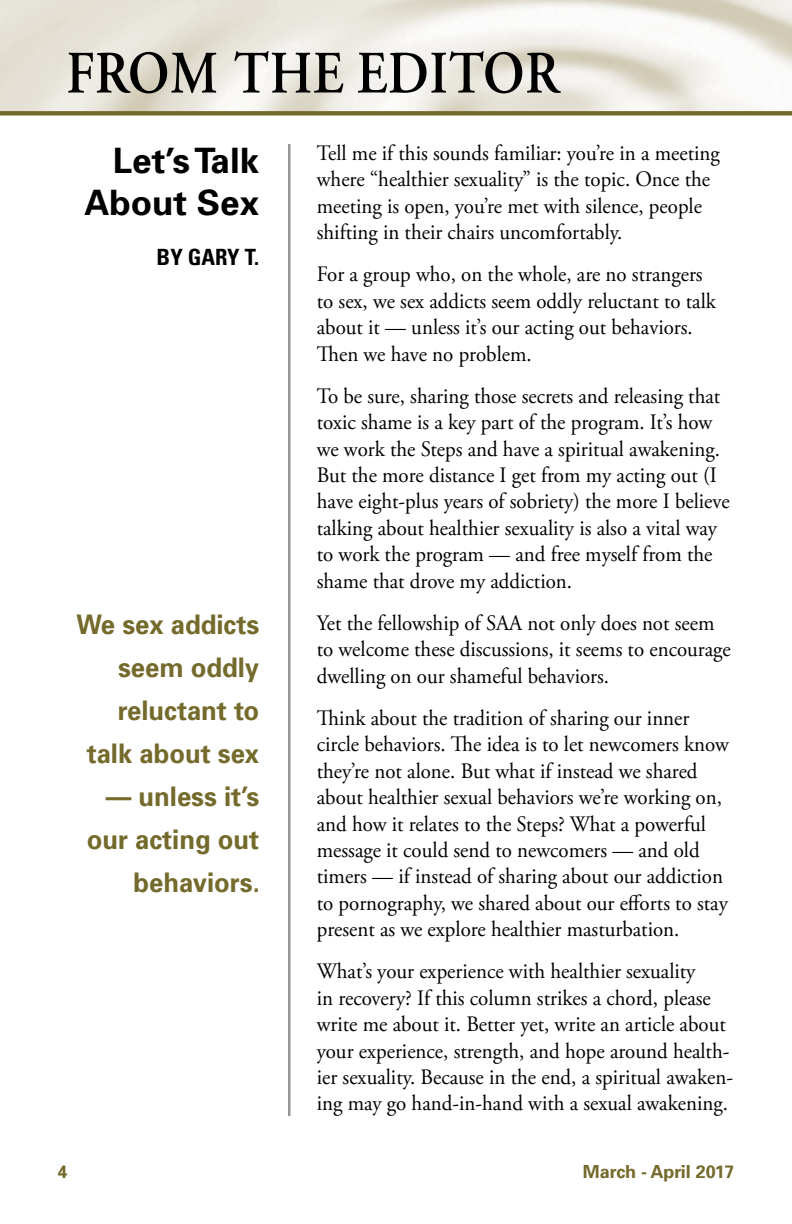
<style>
.page{position:relative;width:792px;height:1224px;background:#fff}
.page>*{position:absolute;margin:0;border:0;box-sizing:border-box;transform-origin:0 0}
.t1{font:600 60px "Adobe Garamond Pro";letter-spacing:.015em;color:#000;scale:.87 1}
.t2{font:700 35px/42px "Univers";color:#000;text-align:right}
.t3{font:700 27px/43px "Univers";color:#746a2b;text-align:right;scale:.95 1}
.t4{font:700 condensed 22.4px "Univers";color:#000}
.t5{font:22px/26.4px "Adobe Garamond Pro";color:#000;scale:.95 1}
.t6{font:700 18px "Univers";color:#746a2b}
</style>
<div class="page">
<div style="left:0;top:111px;width:792px;height:5px;background:#746a2b"></div>
<hr style="left:288px;top:144px;width:2px;height:972px;background:#939598">
<h1 class="t1" style="left:66px;top:39px;width:568px">FROM THE EDITOR</h1>
<h2 class="t2" style="left:84px;top:138px;width:177px">Let’s Talk<br>About Sex</h2>
<p class="t4" style="left:157px;top:244px;width:104px">BY GARY T.</p>
<p class="t3" style="left:76px;top:602px;width:194px">We sex addicts seem oddly reluctant to talk about sex</p>
<p class="t3" style="left:87px;top:774px;width:184px">— unless it’s our acting out behaviors.</p>
<p class="t5" style="left:317px;top:141px;width:426px">Tell me if this sounds familiar: you’re in a meeting where “healthier sexuality” is the topic. Once the meeting is open, you’re met with silence, people shifting in their chairs uncomfortably.</p>
<p class="t5" style="left:317px;top:262px;width:422px">For a group who, on the whole, are no strangers to sex, we sex addicts seem oddly reluctant to talk about it — unless it’s our acting out behaviors.<br>Then we have no problem.</p>
<p class="t5" style="left:317px;top:383px;width:436px">To be sure, sharing those secrets and releasing that toxic shame is a key part of the program. It’s how we work the Steps and have a spiritual awakening.<br>But the more distance I get from my acting out (I have eight-plus years of sobriety) the more I believe talking about healthier sexuality is also a vital way to work the program — and free myself from the shame that drove my addiction.</p>
<p class="t5" style="left:317px;top:610px;width:437px">Yet the fellowship of SAA not only does not seem to welcome these discussions, it seems to encourage dwelling on our shameful behaviors.</p>
<p class="t5" style="left:317px;top:706px;width:435px">Think about the tradition of sharing our inner circle behaviors. The idea is to let newcomers know they’re not alone. But what if instead we shared about healthier sexual behaviors we’re working on, and how it relates to the Steps? What a powerful message it could send to newcomers — and old timers — if instead of sharing about our addiction to pornography, we shared about our efforts to stay present as we explore healthier masturbation.</p>
<p class="t5" style="left:317px;top:959px;width:440px">What’s your experience with healthier sexuality<br>in recovery? If this column strikes a chord, please write me about it. Better yet, write an article about your experience, strength, and hope around health&shy;ier sexuality. Because in the end, a spiritual awaken&shy;ing may go hand-in-hand with a sexual awakening.</p>
<p class="t6" style="left:58px;top:1160px;width:12px">4</p>
<p class="t6" style="left:583px;top:1160px;width:153px">March - April 2017</p>
</div>
